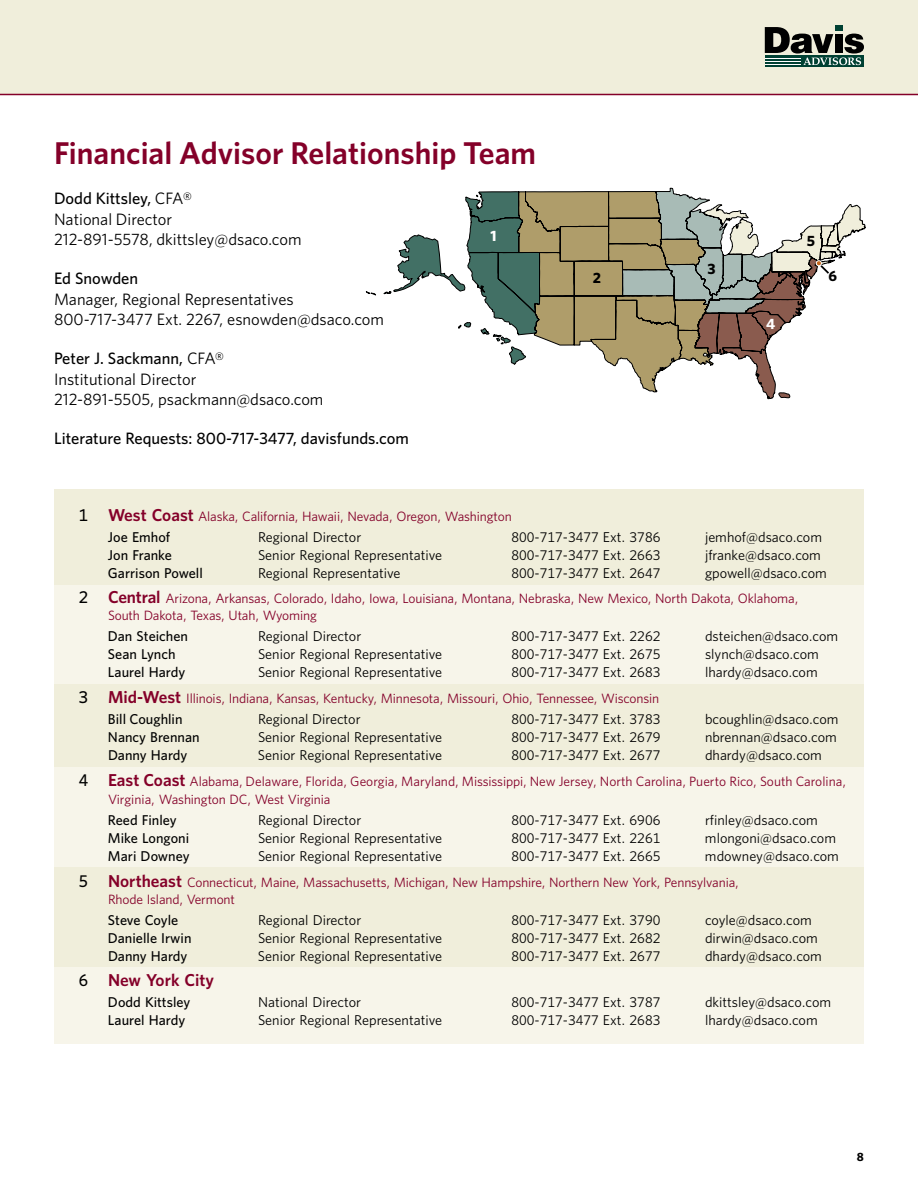
<style>
.page{position:relative;width:918px;height:1188px;background:#fff}
.page>*{position:absolute;margin:0;border:0;box-sizing:border-box;transform-origin:0 0}
.t1{font:600 31.5px "Whitney";color:#840029}
.t2{font:600 17.25px "Whitney";color:#840029}
.t3{font:16.5px/20.7px "Whitney";color:#000}
.t4{font:500 16.5px "Whitney";color:#000}
.t5{font:700 15px "Whitney";color:#000}
.t6{font:700 15px "Whitney";color:#fff}
.t7{font:14.25px "Whitney";color:#000}
.t8{font:500 14.25px "Whitney";color:#000}
.t9{font:13.5px "Whitney";letter-spacing:-.01em;color:#840029}
.t10{font:700 12px "Whitney";color:#000}
.s1{font-weight:500}
.s2{font-weight:500;font-size:17.25px;color:#000}
.s3{font-weight:600;font-size:17.25px}
.s4{font-weight:500;color:#000}
</style>
<div class="page">
<div style="left:0;top:0;width:918px;height:94px;background:#f0eedb"></div>
<hr style="left:0;top:94px;width:918px;height:1px;background:#840029">
<div style="left:835px;top:25px;width:8px;height:6px;background:#004133"></div>
<div style="left:765px;top:56px;width:99px;height:11px;background:#004133"></div>
<svg style="left:765px;top:27px;width:99px;height:38px"></svg>
<svg style="left:384px;top:188px;width:481px;height:211px"></svg>
<div style="left:54px;top:584px;width:810px;height:100px;background:#f7f5ea"></div>
<div style="left:54px;top:684px;width:810px;height:83px;background:#f0eedb"></div>
<div style="left:54px;top:967px;width:810px;height:76px;background:#f7f5ea"></div>
<div style="left:54px;top:767px;width:810px;height:101px;background:#f7f5ea"></div>
<div style="left:54px;top:868px;width:810px;height:99px;background:#f0eedb"></div>
<div style="left:54px;top:489px;width:810px;height:95px;background:#f0eedb"></div>
<p class="t1" style="left:54px;top:132px;width:484px">Financial Advisor Relationship Team</p>
<p class="t3" style="left:54px;top:188px;width:249px"><span class="s1">Dodd Kittsley,</span> CFA®<br>National Director<br>212-891-5578, dkittsley@dsaco.com</p>
<p class="t3" style="left:54px;top:268px;width:332px"><span class="s1">Ed Snowden<br></span>Manager, Regional Representatives<br>800-717-3477 Ext. 2267, esnowden@dsaco.com</p>
<p class="t3" style="left:54px;top:347px;width:271px"><span class="s1">Peter J. Sackmann,</span> CFA®<br>Institutional Director<br>212-891-5505, psackmann@dsaco.com</p>
<p class="t4" style="left:54px;top:427px;width:356px">Literature Requests: 800-717-3477, davisfunds.com</p>
<p class="t6" style="left:490px;top:226px;width:8px">1</p>
<p class="t5" style="left:593px;top:268px;width:10px">2</p>
<p class="t5" style="left:708px;top:259px;width:10px">3</p>
<p class="t6" style="left:766px;top:314px;width:11px">4</p>
<p class="t5" style="left:807px;top:231px;width:10px">5</p>
<p class="t5" style="left:828px;top:266px;width:10px">6</p>
<p class="t9" style="left:79px;top:507px;width:435px"><span class="s2">1</span> <span class="s3">West Coast</span> Alaska, California, Hawaii, Nevada, Oregon, Washington</p>
<p class="t8" style="left:108px;top:527px;width:64px">Joe Emhof</p>
<p class="t7" style="left:258px;top:527px;width:105px">Regional Director</p>
<p class="t7" style="left:512px;top:527px;width:150px">800-717-3477 Ext. 3786</p>
<p class="t7" style="left:705px;top:527px;width:119px">jemhof@dsaco.com</p>
<p class="t8" style="left:108px;top:545px;width:66px">Jon Franke</p>
<p class="t7" style="left:258px;top:545px;width:186px">Senior Regional Representative</p>
<p class="t7" style="left:511px;top:545px;width:150px">800-717-3477 Ext. 2663</p>
<p class="t7" style="left:705px;top:545px;width:117px">jfranke@dsaco.com</p>
<p class="t8" style="left:108px;top:563px;width:96px">Garrison Powell</p>
<p class="t7" style="left:258px;top:563px;width:144px">Regional Representative</p>
<p class="t7" style="left:512px;top:563px;width:150px">800-717-3477 Ext. 2647</p>
<p class="t7" style="left:705px;top:563px;width:123px">gpowell@dsaco.com</p>
<p class="t9" style="left:79px;top:590px;width:721px"><span class="s2">2</span> <span class="s3">Central</span> Arizona, Arkansas, Colorado, Idaho, Iowa, Louisiana, Montana, Nebraska, New Mexico, North Dakota, Oklahoma,</p>
<p class="t9" style="left:108px;top:607px;width:210px">South Dakota, Texas, Utah, Wyoming</p>
<p class="t8" style="left:108px;top:627px;width:82px">Dan Steichen</p>
<p class="t7" style="left:258px;top:627px;width:105px">Regional Director</p>
<p class="t7" style="left:512px;top:627px;width:150px">800-717-3477 Ext. 2262</p>
<p class="t7" style="left:705px;top:627px;width:135px">dsteichen@dsaco.com</p>
<p class="t8" style="left:108px;top:645px;width:69px">Sean Lynch</p>
<p class="t7" style="left:258px;top:645px;width:186px">Senior Regional Representative</p>
<p class="t7" style="left:511px;top:645px;width:150px">800-717-3477 Ext. 2675</p>
<p class="t7" style="left:705px;top:645px;width:115px">slynch@dsaco.com</p>
<p class="t8" style="left:108px;top:663px;width:79px">Laurel Hardy</p>
<p class="t7" style="left:258px;top:663px;width:186px">Senior Regional Representative</p>
<p class="t7" style="left:511px;top:663px;width:150px">800-717-3477 Ext. 2683</p>
<p class="t7" style="left:705px;top:663px;width:114px">lhardy@dsaco.com</p>
<p class="t9" style="left:79px;top:689px;width:582px"><span class="s2">3</span> <span class="s3">Mid-West</span> Illinois, Indiana, Kansas, Kentucky, Minnesota, Missouri, Ohio, Tennessee, Wisconsin</p>
<p class="t8" style="left:108px;top:710px;width:76px">Bill Coughlin</p>
<p class="t7" style="left:258px;top:710px;width:104px">Regional Director</p>
<p class="t7" style="left:511px;top:710px;width:150px">800-717-3477 Ext. 3783</p>
<p class="t7" style="left:705px;top:710px;width:135px">bcoughlin@dsaco.com</p>
<p class="t8" style="left:108px;top:728px;width:93px">Nancy Brennan</p>
<p class="t7" style="left:258px;top:728px;width:186px">Senior Regional Representative</p>
<p class="t7" style="left:511px;top:728px;width:150px">800-717-3477 Ext. 2679</p>
<p class="t7" style="left:705px;top:728px;width:133px">nbrennan@dsaco.com</p>
<p class="t8" style="left:108px;top:746px;width:81px">Danny Hardy</p>
<p class="t7" style="left:258px;top:746px;width:186px">Senior Regional Representative</p>
<p class="t7" style="left:511px;top:746px;width:150px">800-717-3477 Ext. 2677</p>
<p class="t7" style="left:705px;top:746px;width:118px">dhardy@dsaco.com</p>
<p class="t9" style="left:79px;top:772px;width:769px"><span class="s2">4</span> <span class="s3">East Coast</span> Alabama, Delaware, Florida, Georgia, Maryland, Mississippi, New Jersey, North Carolina, Puerto Rico, South Carolina,</p>
<p class="t9" style="left:108px;top:790px;width:224px">Virginia, Washington DC, West Virginia</p>
<p class="t8" style="left:108px;top:810px;width:70px">Reed Finley</p>
<p class="t7" style="left:258px;top:810px;width:105px">Regional Director</p>
<p class="t7" style="left:512px;top:810px;width:150px">800-717-3477 Ext. 6906</p>
<p class="t7" style="left:705px;top:810px;width:114px">rfinley@dsaco.com</p>
<p class="t8" style="left:108px;top:828px;width:83px">Mike Longoni</p>
<p class="t7" style="left:258px;top:828px;width:186px">Senior Regional Representative</p>
<p class="t7" style="left:511px;top:828px;width:150px">800-717-3477 Ext. 2261</p>
<p class="t7" style="left:705px;top:828px;width:133px">mlongoni@dsaco.com</p>
<p class="t8" style="left:108px;top:846px;width:83px">Mari Downey</p>
<p class="t7" style="left:258px;top:846px;width:186px">Senior Regional Representative</p>
<p class="t7" style="left:511px;top:846px;width:150px">800-717-3477 Ext. 2665</p>
<p class="t7" style="left:705px;top:846px;width:135px">mdowney@dsaco.com</p>
<p class="t9" style="left:79px;top:873px;width:662px"><span class="s2">5</span> <span class="s3">Northeast</span> Connecticut, Maine, Massachusetts, Michigan, New Hampshire, Northern New York, Pennsylvania,</p>
<p class="t9" style="left:108px;top:890px;width:128px">Rhode Island, Vermont</p>
<p class="t8" style="left:108px;top:910px;width:72px">Steve Coyle</p>
<p class="t7" style="left:258px;top:910px;width:105px">Regional Director</p>
<p class="t7" style="left:512px;top:910px;width:150px">800-717-3477 Ext. 3790</p>
<p class="t7" style="left:705px;top:910px;width:108px">coyle@dsaco.com</p>
<p class="t8" style="left:108px;top:928px;width:85px">Danielle Irwin</p>
<p class="t7" style="left:258px;top:928px;width:186px">Senior Regional Representative</p>
<p class="t7" style="left:511px;top:928px;width:150px">800-717-3477 Ext. 2682</p>
<p class="t7" style="left:705px;top:928px;width:114px">dirwin@dsaco.com</p>
<p class="t8" style="left:108px;top:946px;width:81px">Danny Hardy</p>
<p class="t7" style="left:258px;top:946px;width:186px">Senior Regional Representative</p>
<p class="t7" style="left:511px;top:946px;width:150px">800-717-3477 Ext. 2677</p>
<p class="t7" style="left:705px;top:946px;width:118px">dhardy@dsaco.com</p>
<p class="t2" style="left:79px;top:969px;width:137px"><span class="s4">6</span> New York City</p>
<p class="t8" style="left:108px;top:993px;width:84px">Dodd Kittsley</p>
<p class="t7" style="left:258px;top:993px;width:105px">National Director</p>
<p class="t7" style="left:512px;top:993px;width:150px">800-717-3477 Ext. 3787</p>
<p class="t7" style="left:705px;top:993px;width:128px">dkittsley@dsaco.com</p>
<p class="t8" style="left:108px;top:1011px;width:79px">Laurel Hardy</p>
<p class="t7" style="left:258px;top:1011px;width:186px">Senior Regional Representative</p>
<p class="t7" style="left:511px;top:1011px;width:150px">800-717-3477 Ext. 2683</p>
<p class="t7" style="left:705px;top:1011px;width:114px">lhardy@dsaco.com</p>
<p class="t10" style="left:857px;top:1149px;width:9px">8</p>
</div>
